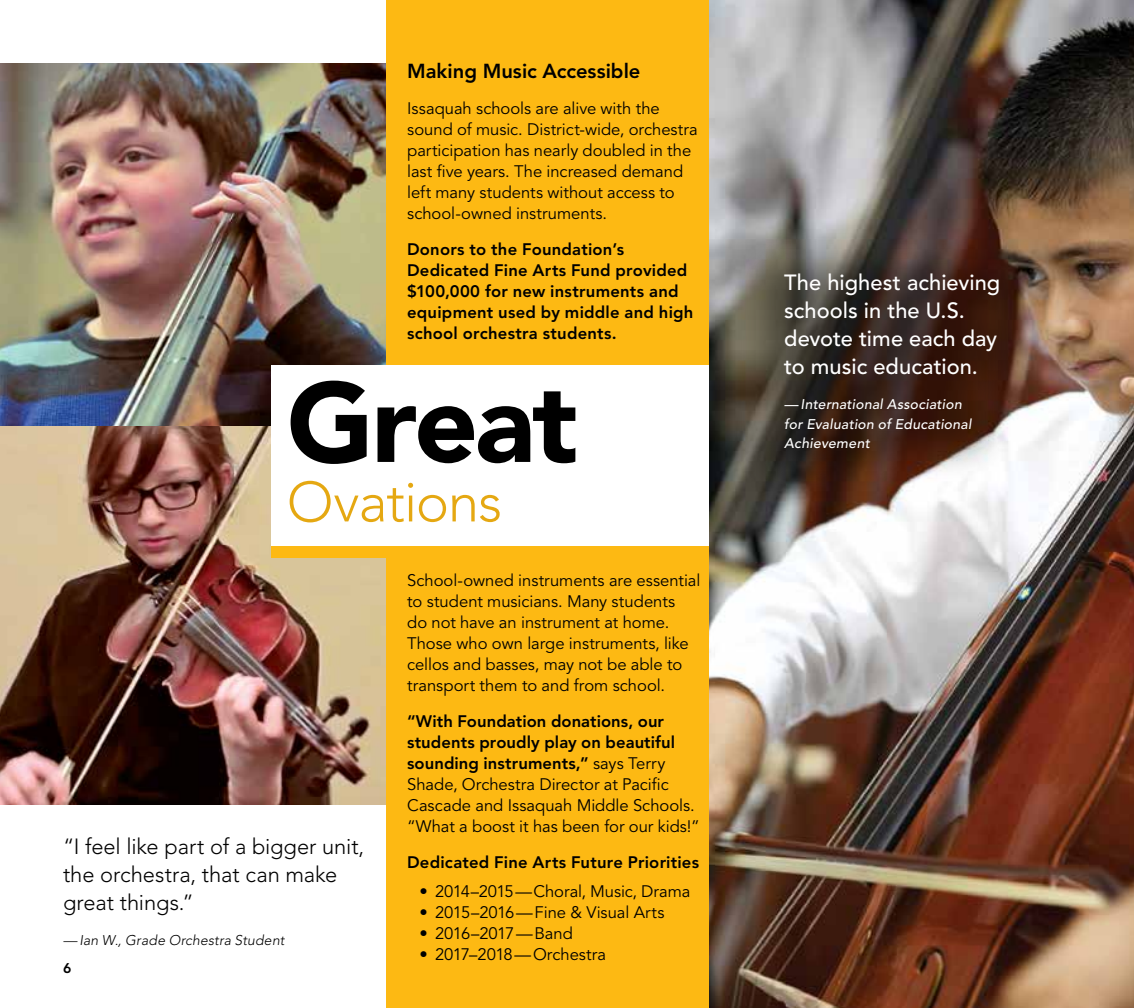
<style>
.page{position:relative;width:1134px;height:1008px;background:#fff}
.page>*{position:absolute;margin:0;border:0;box-sizing:border-box;transform-origin:0 0}
.Main_Head_Great{font:900 112px "Avenir LT Std";letter-spacing:-.025em;color:#000}
.Main_Head_Great-2{font:300 56px "Avenir LT Std";letter-spacing:-.02em;color:#e5a812}
.Quote_over_Image{font:500 21.88px/28px "Avenir LT Std";color:#fff}
.t1{font:300 21.88px/28px "Avenir LT Std";letter-spacing:-.005em;color:#000}
.Subhead_2{font:800 20.12px "Avenir LT Std";color:#000}
.Body_Text{font:16.62px/21px "Avenir LT Std";color:#000}
.Body_Text-2{font:800 16.62px/21px "Avenir LT Std";letter-spacing:.015em;color:#000}
.Quote_Credit_over_Im{font:italic 500 14px/19.2px "Avenir LT Std";letter-spacing:.02em;color:#fff}
.Quote_Credit{font:italic 300 14px "Avenir LT Std";letter-spacing:.01em;color:#000}
.t2{font:800 14px "Avenir LT Std";color:#000}
.s1{font-weight:800}
</style>
<div class="page">
<img style="left:0;top:64px;width:386px;height:362px">
<img style="left:0;top:426px;width:386px;height:378px">
<div style="left:271px;top:545px;width:421px;height:13px;background:#fdb913"></div>
<img style="left:708px;top:0;width:426px;height:1008px">
<div style="left:386px;top:0;width:322px;height:1008px;background:#fdb913"></div>
<div style="left:271px;top:365px;width:437px;height:180px;background:#fff"></div>
<div style="left:733px;top:232px;width:308px;height:268px;background:#000;opacity:.45"></div>
<p class="Subhead_2" style="left:407px;top:59px;width:235px">Making Music Accessible</p>
<p class="Body_Text" style="left:407px;top:99px;width:292px">Issaquah schools are alive with the sound of music. District-wide, orchestra participation has nearly doubled in the last five years. The increased demand left many students without access to school-owned instruments.</p>
<p class="Body_Text-2" style="left:407px;top:239px;width:288px">Donors to the Foundation’s<br>Dedicated Fine Arts Fund provided $100,000 for new instruments and equipment used by middle and high school orchestra students.</p>
<p class="Main_Head_Great" style="left:287px;top:355px;width:293px">Great</p>
<p class="Main_Head_Great-2" style="left:287px;top:469px;width:217px">Ovations</p>
<p class="t1" style="left:63px;top:833px;width:303px">“I feel like part of a bigger unit, the orchestra, that can make great things.”</p>
<p class="Quote_Credit" style="left:63px;top:932px;width:223px">— Ian W., Grade Orchestra Student</p>
<p class="t2" style="left:63px;top:960px;width:10px">6</p>
<p class="Body_Text" style="left:407px;top:570px;width:295px">School-owned instruments are essential to student musicians. Many students<br>do not have an instrument at home.<br>Those who own large instruments, like cellos and basses, may not be able to transport them to and from school.</p>
<p class="Body_Text" style="left:407px;top:711px;width:294px"><span class="s1">“With Foundation donations, our students proudly play on beautiful sounding instruments,”</span> says Terry Shade, Orchestra Director at Pacific Cascade and Issaquah Middle Schools. “What a boost it has been for our kids!”</p>
<p class="Body_Text-2" style="left:407px;top:852px;width:293px">Dedicated Fine Arts Future Priorities</p>
<p class="Body_Text" style="left:419px;top:881px;width:272px">• 2014–2015—Choral, Music, Drama</p>
<p class="Body_Text" style="left:419px;top:902px;width:247px">• 2015–2016—Fine &amp; Visual Arts</p>
<p class="Body_Text" style="left:419px;top:923px;width:155px">• 2016–2017—Band</p>
<p class="Body_Text" style="left:419px;top:944px;width:188px">• 2017–2018—Orchestra</p>
<p class="Quote_over_Image" style="left:784px;top:269px;width:218px">The highest achieving schools in the U.S. devote time each day to music education.</p>
<p class="Quote_Credit_over_Im" style="left:784px;top:395px;width:189px">— International Association for Evaluation of Educational<br>Achievement</p>
</div>
